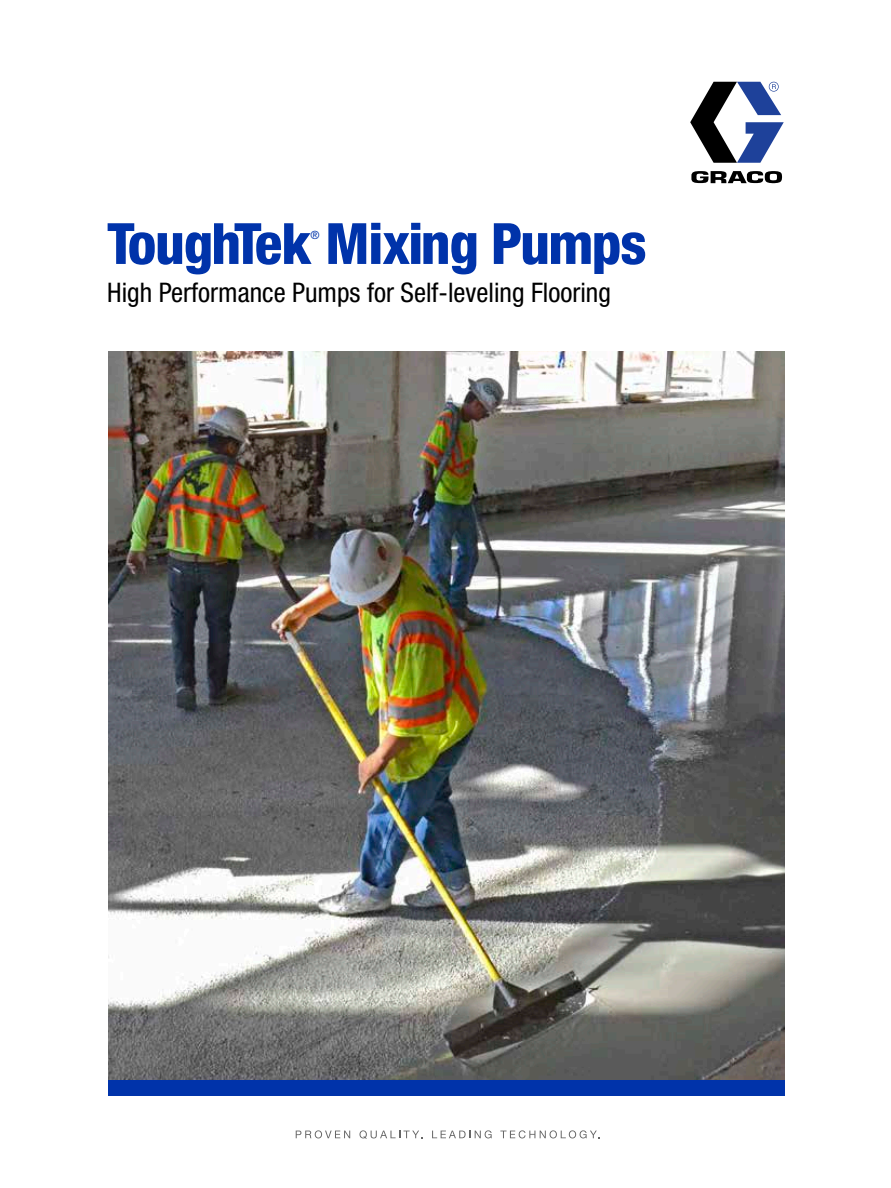
<style>
.page{position:relative;width:891px;height:1188px;background:#fff}
.page>*{position:absolute;margin:0;border:0;box-sizing:border-box;transform-origin:0 0}
.t1{font:800 condensed 57px "Helvetica Neue LT Std";letter-spacing:-.03em;color:#03a}
.t2{font:condensed 27px "Helvetica Neue LT Std";color:#000}
.t3{font:condensed 11.4px "Helvetica Neue LT Std";color:#03a}
</style>
<div class="page">
<img style="left:108px;top:351px;width:676px;height:729px">
<svg style="left:296px;top:1130px;width:54px;height:8px"></svg>
<svg style="left:359px;top:1130px;width:63px;height:9px"></svg>
<svg style="left:432px;top:1130px;width:60px;height:8px"></svg>
<svg style="left:500px;top:1130px;width:100px;height:8px"></svg>
<svg style="left:690px;top:82px;width:94px;height:81px"></svg>
<svg style="left:691px;top:171px;width:91px;height:12px"></svg>
<div style="left:108px;top:1080px;width:676px;height:16px;background:#03a"></div>
<h1 class="t1" style="left:107px;top:208px;width:541px">ToughTek Mixing Pumps</h1>
<p class="t3" style="left:311px;top:228px;width:11px">®</p>
<p class="t2" style="left:107px;top:276px;width:505px">High Performance Pumps for Self-leveling Flooring</p>
</div>
